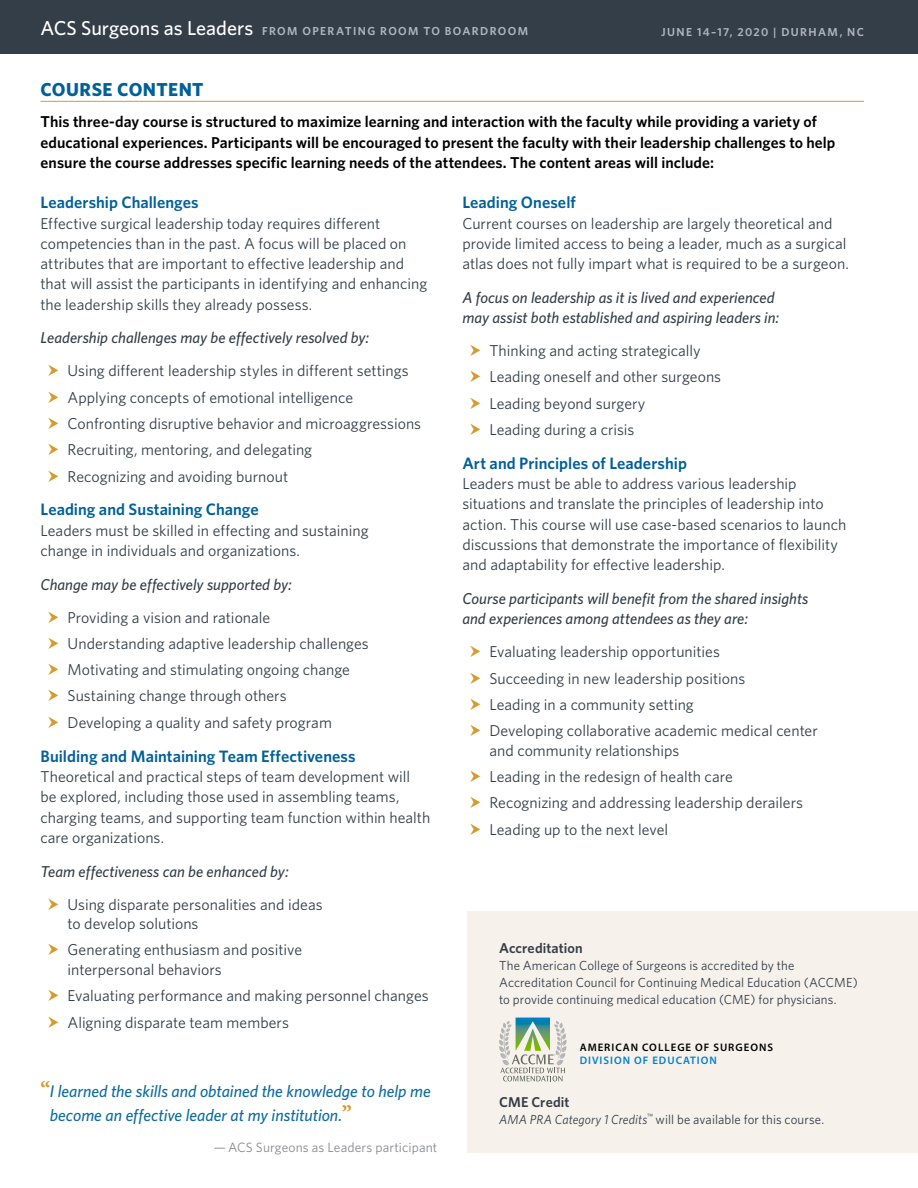
<style>
.page{position:relative;width:918px;height:1188px;background:#fff}
.page>*{position:absolute;margin:0;border:0;box-sizing:border-box;transform-origin:0 0}
.t1{font:700 18.75px "Whitney";letter-spacing:.025em;color:#006098}
.t2{font:italic 500 16.8px/24px "Whitney";color:#0e6c9e}
.t3{font:600 16.5px "Whitney";color:#006098}
.t4{font:15.75px/20.2px "Whitney";color:#333e48}
.t5{font:600 15.75px/20.2px "Whitney";letter-spacing:.005em;color:#000}
.t6{font:italic 500 15.75px/20.2px "Whitney";color:#333e48}
.t7{font:600 14.25px "Whitney";letter-spacing:.005em;color:#333e48}
.t8{font:13.5px "Whitney";letter-spacing:.01em;color:#878a8e}
.t9{font:13.2px/17px "Whitney";letter-spacing:.01em;color:#333e48}
.t10{font:600 11.55px "Whitney";letter-spacing:.12em;color:#afb5bf}
.t11{font:600 10.95px "Myriad Pro";letter-spacing:.09em;color:#000}
.t12{font:600 10.95px "Myriad Pro";letter-spacing:.09em;color:#0081c9}
.s1{font-weight:500;font-size:20.1px;color:#fff}
.s2{font-family:"Minion Pro";font-weight:700;font-style:normal;font-size:22.5px;color:#d69a2c}
.s3{font-style:italic}
</style>
<div class="page">
<div style="left:0;top:0;width:918px;height:54px;background:#333e48"></div>
<hr style="left:40px;top:101px;width:824px;height:1px;background:#d69a2c">
<div style="left:467px;top:912px;width:451px;height:241px;background:#f7f1ec"></div>
<svg style="left:499px;top:1018px;width:68px;height:63px"></svg>
<p class="t10" style="left:40px;top:23px;width:489px"><span class="s1">ACS Surgeons as Leaders</span> FROM OPERATING ROOM TO BOARDROOM</p>
<p class="t10" style="left:661px;top:24px;width:204px">JUNE 14–17, 2020 | DURHAM, NC</p>
<p class="t1" style="left:40px;top:77px;width:165px">COURSE CONTENT</p>
<p class="t5" style="left:40px;top:111px;width:796px">This three-day course is structured to maximize learning and interaction with the faculty while providing a variety of educational experiences. Participants will be encouraged to present the faculty with their leadership challenges to help ensure the course addresses specific learning needs of the attendees. The content areas will include:</p>
<p class="t3" style="left:40px;top:192px;width:160px">Leadership Challenges</p>
<p class="t4" style="left:41px;top:213px;width:388px">Effective surgical leadership today requires different competencies than in the past. A focus will be placed on attributes that are important to effective leadership and that will assist the participants in identifying and enhancing the leadership skills they already possess.</p>
<p class="t6" style="left:41px;top:328px;width:330px">Leadership challenges may be effectively resolved by:</p>
<p class="t4" style="left:68px;top:357px;width:355px;line-height:26.4px">Using different leadership styles in different settings Applying concepts of emotional intelligence Confronting disruptive behavior and microaggressions Recruiting, mentoring, and delegating<br>Recognizing and avoiding burnout</p>
<p class="t3" style="left:40px;top:499px;width:220px">Leading and Sustaining Change</p>
<p class="t4" style="left:41px;top:520px;width:330px">Leaders must be skilled in effecting and sustaining change in individuals and organizations.</p>
<p class="t6" style="left:41px;top:574px;width:253px">Change may be effectively supported by:</p>
<p class="t4" style="left:68px;top:604px;width:303px;line-height:26.4px">Providing a vision and rationale Understanding adaptive leadership challenges Motivating and stimulating ongoing change Sustaining change through others<br>Developing a quality and safety program</p>
<p class="t3" style="left:40px;top:745px;width:317px">Building and Maintaining Team Effectiveness</p>
<p class="t4" style="left:40px;top:766px;width:391px">Theoretical and practical steps of team development will<br>be explored, including those used in assembling teams, charging teams, and supporting team function within health care organizations.</p>
<p class="t6" style="left:40px;top:861px;width:250px">Team effectiveness can be enhanced by:</p>
<p class="t4" style="left:68px;top:894px;width:257px;line-height:19.5px">Using disparate personalities and ideas to develop solutions</p>
<p class="t4" style="left:68px;top:940px;width:236px;line-height:19.5px">Generating enthusiasm and positive interpersonal behaviors</p>
<p class="t4" style="left:68px;top:982px;width:363px;line-height:26.5px">Evaluating performance and making personnel changes<br>Aligning disparate team members</p>
<p class="t3" style="left:462px;top:192px;width:115px">Leading Oneself</p>
<p class="t4" style="left:462px;top:213px;width:388px">Current courses on leadership are largely theoretical and provide limited access to being a leader, much as a surgical atlas does not fully impart what is required to be a surgeon.</p>
<p class="t6" style="left:462px;top:287px;width:318px">A focus on leadership as it is lived and experienced may assist both established and aspiring leaders in:</p>
<p class="t4" style="left:489px;top:337px;width:233px;line-height:26.4px">Thinking and acting strategically<br>Leading oneself and other surgeons<br>Leading beyond surgery<br>Leading during a crisis</p>
<p class="t3" style="left:462px;top:452px;width:226px">Art and Principles of Leadership</p>
<p class="t4" style="left:462px;top:473px;width:385px">Leaders must be able to address various leadership situations and translate the principles of leadership into action. This course will use case-based scenarios to launch discussions that demonstrate the importance of flexibility and adaptability for effective leadership.</p>
<p class="t6" style="left:462px;top:588px;width:347px">Course participants will benefit from the shared insights and experiences among attendees as they are:</p>
<p class="t4" style="left:489px;top:638px;width:330px;line-height:26.2px">Evaluating leadership opportunities<br>Succeeding in new leadership positions<br>Leading in a community setting<br>Developing collaborative academic medical center</p>
<p class="t4" style="left:489px;top:736px;width:315px;line-height:26.4px">and community relationships<br>Leading in the redesign of health care Recognizing and addressing leadership derailers Leading up to the next level</p>
<p class="t7" style="left:499px;top:938px;width:85px">Accreditation</p>
<p class="t9" style="left:499px;top:956px;width:360px">The American College of Surgeons is accredited by the<br>Accreditation Council for Continuing Medical Education (ACCME) to provide continuing medical education (CME) for physicians.</p>
<p class="t2" style="left:50px;top:1079px;width:382px;text-indent:-9px"><span class="s2">“</span>I learned the skills and obtained the knowledge to help me become an effective leader at my institution.<span class="s2">”</span></p>
<p class="t8" style="left:214px;top:1139px;width:225px">— ACS Surgeons as Leaders participant</p>
<p class="t11" style="left:580px;top:1041px;width:195px">AMERICAN COLLEGE OF SURGEONS</p>
<p class="t12" style="left:580px;top:1055px;width:139px">DIVISION OF EDUCATION</p>
<p class="t7" style="left:499px;top:1092px;width:72px">CME Credit</p>
<p class="t9" style="left:499px;top:1110px;width:327px"><span class="s3">AMA PRA Category 1 Credits</span><sup>™</sup> will be available for this course.</p>
</div>
